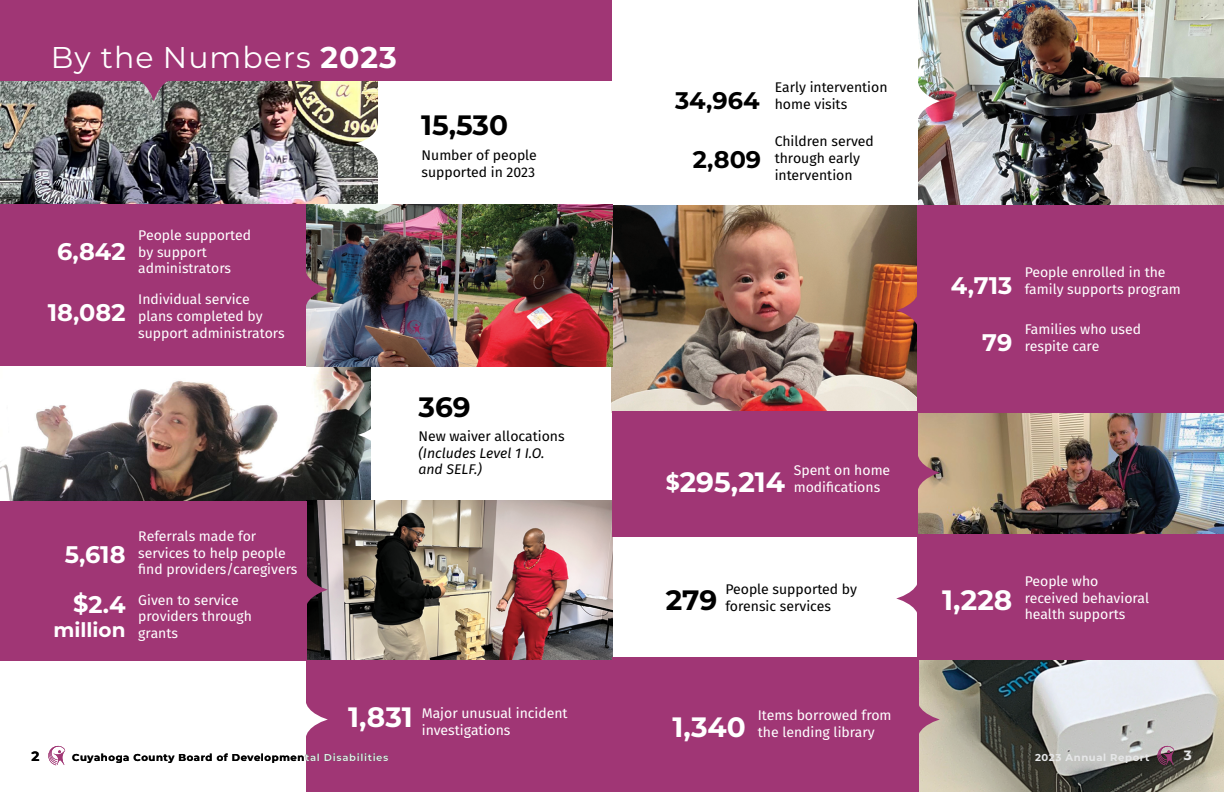
<style>
.page{position:relative;width:1224px;height:792px;background:#fff}
.page>*{position:absolute;margin:0;border:0;box-sizing:border-box;transform-origin:0 0}
.t1{font:30px "Montserrat";letter-spacing:.035em;color:#fff}
.t2{font:700 28px "Montserrat";color:#fff}
.t3{font:700 28px "Montserrat";color:#000}
.t4{font:700 24px "Montserrat";color:#fff}
.t5{font:700 24px "Montserrat";color:#000}
.t6{font:700 20px "Montserrat";color:#fff}
.t7{font:14px/16.8px "Fira Sans";color:#fff}
.t8{font:14px/16.8px "Fira Sans";color:#000}
.t9{font:italic 14px/16.8px "Fira Sans";color:#000}
.t10{font:700 13.5px "Montserrat";color:#000}
.t11{font:700 13.5px "Montserrat";color:#e6e7e8}
.t12{font:700 10px "Montserrat";letter-spacing:.06em;color:#000}
.t13{font:700 10px "Montserrat";letter-spacing:.06em;color:#e6e7e8}
.s1{font-weight:700}
.s2{font-size:22px}
.s3{color:#e6e7e8}
</style>
<div class="page">
<img style="left:0;top:80px;width:378px;height:124px">
<img style="left:612px;top:206px;width:306px;height:205px">
<img style="left:0;top:366px;width:371px;height:135px">
<img style="left:919px;top:660px;width:305px;height:132px">
<img style="left:306px;top:204px;width:306px;height:162px">
<img style="left:918px;top:413px;width:306px;height:121px">
<img style="left:918px;top:0;width:306px;height:206px">
<img style="left:306px;top:501px;width:306px;height:159px">
<div style="left:918px;top:206px;width:306px;height:207px;background:#a03675"></div>
<div style="left:918px;top:534px;width:306px;height:126px;background:#a03675"></div>
<div style="left:306px;top:660px;width:306px;height:132px;background:#a03675"></div>
<div style="left:612px;top:658px;width:307px;height:134px;background:#a03675"></div>
<div style="left:0;top:204px;width:306px;height:162px;background:#a03675"></div>
<div style="left:0;top:0;width:612px;height:80px;background:#a03675"></div>
<div style="left:612px;top:411px;width:306px;height:126px;background:#a03675"></div>
<div style="left:0;top:501px;width:306px;height:159px;background:#a03675"></div>
<svg style="left:49px;top:80px;width:209px;height:21px;background:#7a7577"></svg>
<svg style="left:356px;top:83px;width:22px;height:119px;background:#939081"></svg>
<svg style="left:358px;top:374px;width:13px;height:119px;background:#6e7778"></svg>
<svg style="left:897px;top:244px;width:21px;height:130px;background:#9e4f32"></svg>
<svg style="left:306px;top:703px;width:22px;height:33px"></svg>
<svg style="left:919px;top:679px;width:21px;height:74px;background:#c4afa4"></svg>
<svg style="left:306px;top:549px;width:22px;height:74px;background:#543f4b"></svg>
<svg style="left:306px;top:248px;width:22px;height:74px;background:#8d7b7e"></svg>
<img style="left:918px;top:37px;width:22px;height:131px">
<svg style="left:896px;top:414px;width:44px;height:243px"></svg>
<svg style="left:48px;top:746px;width:17px;height:19px"></svg>
<svg style="left:1158px;top:746px;width:16px;height:19px"></svg>
<h1 class="t1" style="left:51px;top:37px;width:348px">By the Numbers <span class="s1">2023</span></h1>
<h3 class="t4" style="left:57px;top:234px;width:70px">6,842</h3>
<h3 class="t4" style="left:48px;top:295px;width:79px">18,082</h3>
<p class="t7" style="left:138px;top:226px;width:114px">People supported by support administrators</p>
<p class="t7" style="left:138px;top:290px;width:148px">Individual service plans completed by support administrators</p>
<h2 class="t3" style="left:421px;top:104px;width:89px">15,530</h2>
<p class="t8" style="left:422px;top:146px;width:117px">Number of people supported in 2023</p>
<h3 class="t4" style="left:65px;top:537px;width:62px">5,618</h3>
<h3 class="t4" style="left:73px;top:587px;width:54px">$2.4</h3>
<h3 class="t6" style="left:54px;top:616px;width:73px">million</h3>
<p class="t7" style="left:138px;top:527px;width:161px">Referrals made for services to help people find providers/caregivers</p>
<p class="t7" style="left:138px;top:591px;width:115px">Given to service providers through grants</p>
<h2 class="t3" style="left:418px;top:387px;width:54px">369</h2>
<p class="t8" style="left:418px;top:427px;width:148px">New waiver allocations</p>
<p class="t9" style="left:418px;top:444px;width:128px">(Includes Level 1 I.O. and SELF.)</p>
<h2 class="t2" style="left:348px;top:697px;width:66px">1,831</h2>
<p class="t7" style="left:422px;top:704px;width:147px">Major unusual incident investigations</p>
<h3 class="t5" style="left:675px;top:83px;width:86px">34,964</h3>
<p class="t8" style="left:775px;top:79px;width:114px">Early intervention home visits</p>
<h3 class="t5" style="left:693px;top:143px;width:70px">2,809</h3>
<p class="t8" style="left:775px;top:133px;width:101px">Children served through early intervention</p>
<h2 class="t2" style="left:666px;top:462px;width:121px"><span class="s2">$</span>295,214</h2>
<p class="t7" style="left:794px;top:461px;width:98px">Spent on home modifications</p>
<h2 class="t3" style="left:666px;top:580px;width:53px">279</h2>
<p class="t8" style="left:725px;top:581px;width:133px">People supported by forensic services</p>
<h2 class="t2" style="left:672px;top:707px;width:75px">1,340</h2>
<p class="t7" style="left:758px;top:707px;width:135px">Items borrowed from the lending library</p>
<h3 class="t4" style="left:951px;top:268px;width:63px">4,713</h3>
<p class="t7" style="left:1025px;top:264px;width:158px">People enrolled in the family supports program</p>
<h3 class="t4" style="left:982px;top:325px;width:32px">79</h3>
<p class="t7" style="left:1025px;top:321px;width:118px">Families who used respite care</p>
<h2 class="t2" style="left:942px;top:580px;width:72px">1,228</h2>
<p class="t7" style="left:1025px;top:572px;width:126px">People who received behavioral health supports</p>
<p class="t10" style="left:32px;top:746px;width:9px">2</p>
<p class="t12" style="left:72px;top:750px;width:318px">Cuyahoga County Board of Developmen<span class="s3">tal Disabilities</span></p>
<p class="t13" style="left:1035px;top:750px;width:116px">2023 Annual Report</p>
<p class="t11" style="left:1184px;top:745px;width:9px">3</p>
</div>
